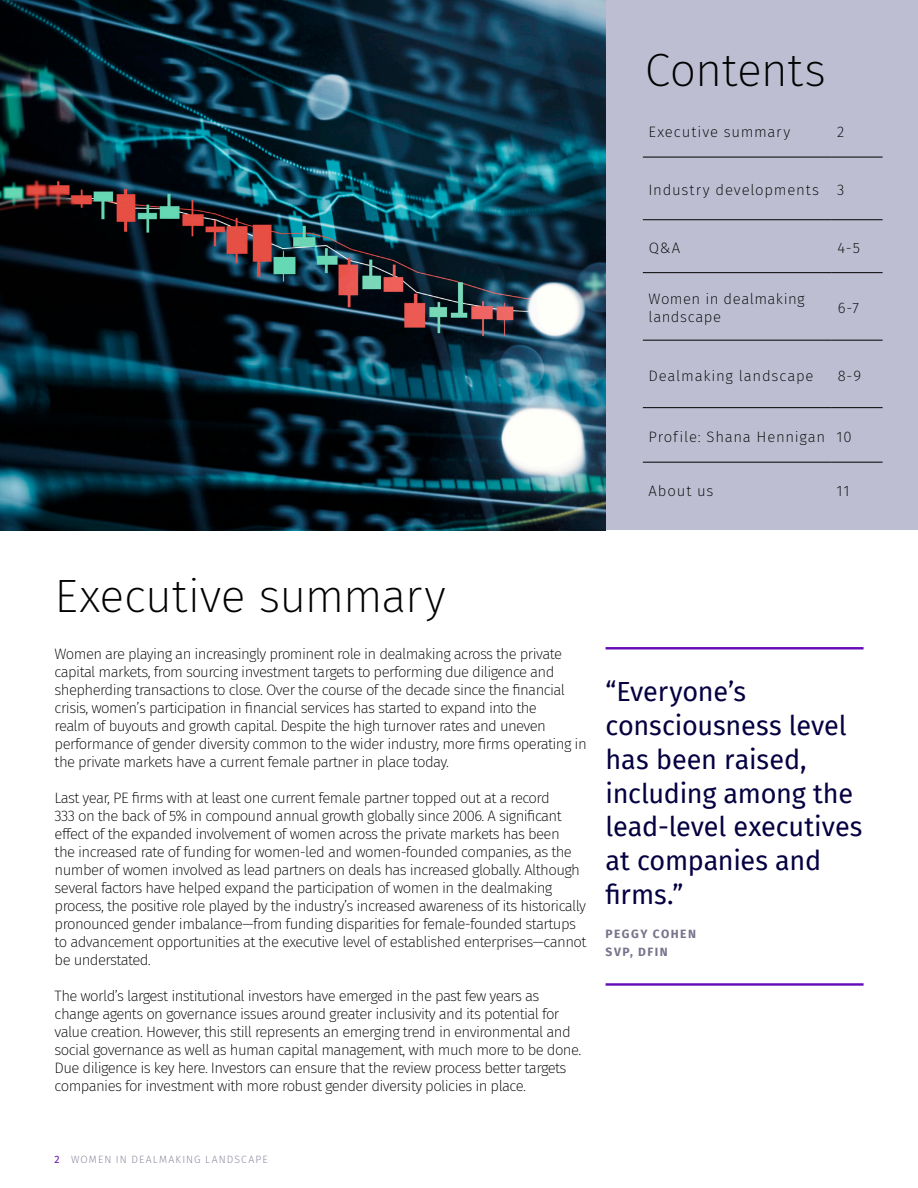
<style>
.page{position:relative;width:918px;height:1188px;background:#fff}
.page>*{position:absolute;margin:0;border:0;box-sizing:border-box;transform-origin:0 0}
.h1_no_caps{font:200 46.5px "Fira Sans";letter-spacing:-.01em;color:#000}
.Pull_Quote_Top_Rule{font:27px/33.8px "Fira Sans";letter-spacing:-.01em;color:#050041}
.h3_non-header{font:200 15px/18px "Fira Sans";letter-spacing:-.04em;color:#000}
.h3_non-header-2{font:200 15px "Fira Sans";letter-spacing:.05em;color:#000}
.h3_non-header-3{font:200 15px/18px "Fira Sans";letter-spacing:.03em;color:#000}
.h3_non-header-4{font:200 15px "Fira Sans";letter-spacing:.045em;color:#000}
.h3_non-header-5{font:200 15px "Fira Sans";letter-spacing:.055em;color:#000}
.Pull_Quote_Author_Ru{font:700 12px/18.8px "Fira Sans";letter-spacing:.125em;color:#78738c}
.t1{font:200 10.5px "Fira Sans";letter-spacing:.105em;color:#78738c}
.s1{font-weight:400;color:#640cb6}
</style>
<div class="page">
<div style="left:606px;top:0;width:312px;height:530px;background:#bebed2"></div>
<img style="left:0;top:0;width:606px;height:530px">
<hr style="left:643px;top:157px;width:189px;height:1px;background:#000">
<hr style="left:832px;top:157px;width:51px;height:1px;background:#000">
<hr style="left:643px;top:219px;width:189px;height:1px;background:#000">
<hr style="left:832px;top:219px;width:51px;height:1px;background:#000">
<hr style="left:643px;top:272px;width:189px;height:1px;background:#000">
<hr style="left:832px;top:272px;width:51px;height:1px;background:#000">
<hr style="left:643px;top:340px;width:189px;height:1px;background:#000">
<hr style="left:832px;top:340px;width:51px;height:1px;background:#000">
<hr style="left:643px;top:407px;width:189px;height:1px;background:#000">
<hr style="left:832px;top:407px;width:51px;height:1px;background:#000">
<hr style="left:643px;top:462px;width:189px;height:1px;background:#000">
<hr style="left:832px;top:462px;width:51px;height:1px;background:#000">
<hr style="left:606px;top:647px;width:258px;height:3px;background:#640cb6">
<hr style="left:606px;top:983px;width:258px;height:3px;background:#640cb6">
<p class="h1_no_caps" style="left:645px;top:37px;width:183px">Contents</p>
<p class="h3_non-header-5" style="left:648px;top:122px;width:143px">Executive summary</p>
<p class="h3_non-header" style="left:837px;top:123px;width:9px">2</p>
<p class="h3_non-header-2" style="left:648px;top:180px;width:172px">Industry developments</p>
<p class="h3_non-header" style="left:837px;top:181px;width:9px">3</p>
<p class="h3_non-header" style="left:649px;top:239px;width:33px">Q&amp;A</p>
<p class="h3_non-header" style="left:837px;top:239px;width:24px">4-5</p>
<p class="h3_non-header-3" style="left:649px;top:290px;width:158px">Women in dealmaking landscape</p>
<p class="h3_non-header" style="left:838px;top:299px;width:23px">6-7</p>
<p class="h3_non-header-2" style="left:648px;top:365px;width:167px">Dealmaking landscape</p>
<p class="h3_non-header" style="left:838px;top:367px;width:25px">8-9</p>
<p class="h3_non-header-4" style="left:648px;top:426px;width:178px">Profile: Shana Hennigan</p>
<p class="h3_non-header" style="left:837px;top:428px;width:17px">10</p>
<p class="h3_non-header" style="left:649px;top:482px;width:66px">About us</p>
<p class="h3_non-header" style="left:837px;top:482px;width:14px">11</p>
<p class="h1_no_caps" style="left:55px;top:563px;width:393px">Executive summary</p>
<p class="h3_non-header" style="left:55px;top:645px;width:534px">Women are playing an increasingly prominent role in dealmaking across the private capital markets, from sourcing investment targets to performing due diligence and shepherding transactions to close. Over the course of the decade since the financial crisis, women’s participation in financial services has started to expand into the<br>realm of buyouts and growth capital. Despite the high turnover rates and uneven performance of gender diversity common to the wider industry, more firms operating in the private markets have a current female partner in place today.</p>
<p class="h3_non-header" style="left:55px;top:789px;width:533px">Last year, PE firms with at least one current female partner topped out at a record<br>333 on the back of 5% in compound annual growth globally since 2006. A significant effect of the expanded involvement of women across the private markets has been<br>the increased rate of funding for women-led and women-founded companies, as the number of women involved as lead partners on deals has increased globally. Although several factors have helped expand the participation of women in the dealmaking process, the positive role played by the industry’s increased awareness of its historically pronounced gender imbalance—from funding disparities for female-founded startups to advancement opportunities at the executive level of established enterprises—cannot be understated.</p>
<p class="h3_non-header" style="left:55px;top:987px;width:528px">The world’s largest institutional investors have emerged in the past few years as change agents on governance issues around greater inclusivity and its potential for value creation. However, this still represents an emerging trend in environmental and social governance as well as human capital management, with much more to be done.<br>Due diligence is key here. Investors can ensure that the review process better targets companies for investment with more robust gender diversity policies in place.</p>
<p class="Pull_Quote_Top_Rule" style="left:606px;top:674px;width:258px">“Everyone’s consciousness level has been raised, including among the lead-level executives at companies and firms.”</p>
<p class="Pull_Quote_Author_Ru" style="left:606px;top:923px;width:92px">PEGGY COHEN<br>SVP, DFIN</p>
<p class="t1" style="left:55px;top:1152px;width:215px"><span class="s1">2</span> WOMEN IN DEALMAKING LANDSCAPE</p>
</div>
